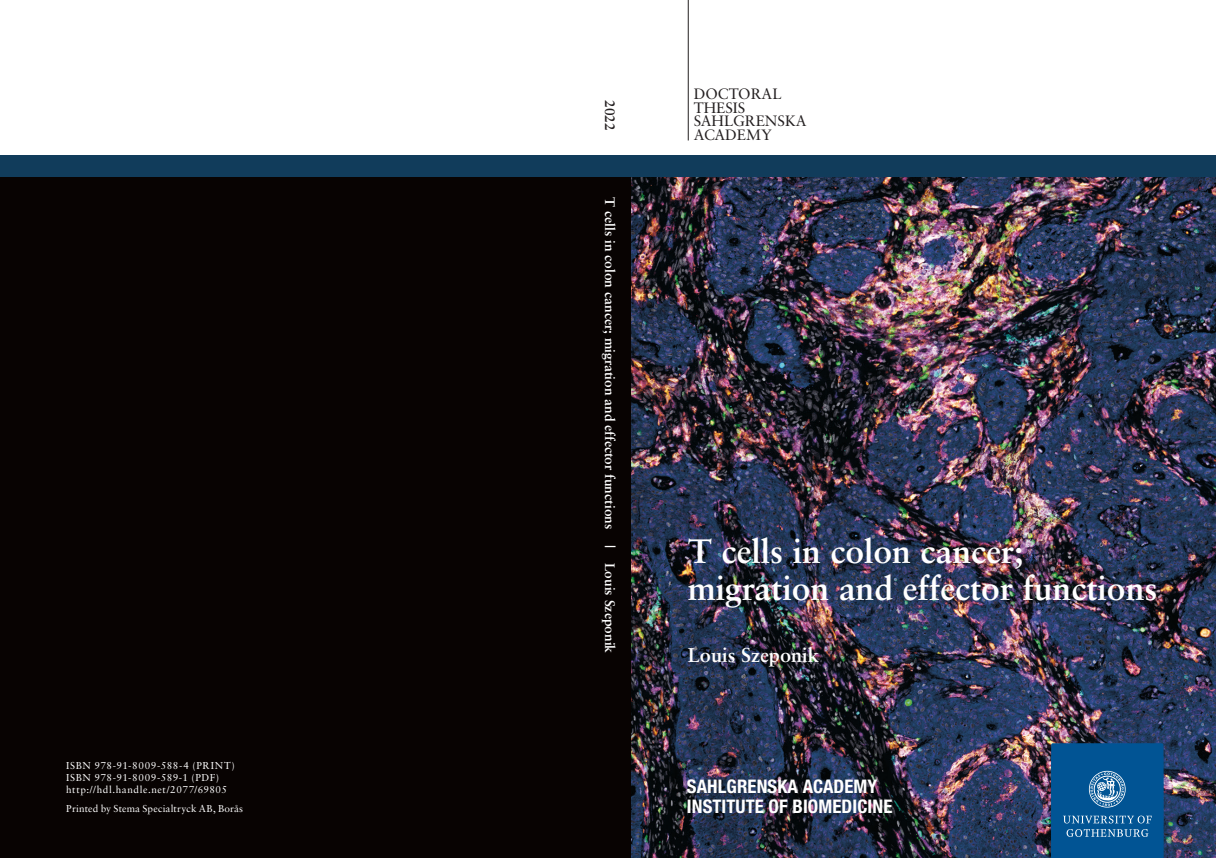
<style>
.page{position:relative;width:1216px;height:858px;background:#fff}
.page>*{position:absolute;margin:0;border:0;box-sizing:border-box;transform-origin:0 0}
.Main_heading_front{font:700 33.75px/37.5px "Sabon LT Std";color:#fff}
.Name_Author{font:700 20px "Sabon LT Std";color:#fff}
.Ämnesidentitet{font:700 condensed 18.75px "Helvetica Neue LT Std";letter-spacing:.005em;color:#fff}
.Doctoral_Licentiate{font:15px "Sabon LT Std";color:#231f20}
.t1{font:700 13.75px "Sabon LT Std";color:#fff}
.t2{font:700 13.75px "Sabon LT Std";color:#231f20}
.A_ISBN{font:10px "Sabon LT Std";letter-spacing:.055em;color:#fff}
.Year_back{font:10px "Sabon LT Std";letter-spacing:.015em;color:#fff}
</style>
<div class="page">
<div style="left:0;top:166px;width:1215px;height:691px;background:#080302"></div>
<img style="left:631px;top:177px;width:584px;height:680px">
<div style="left:0;top:155px;width:1215px;height:22px;background:#113c5b"></div>
<svg style="left:1051px;top:743px;width:112px;height:114px;background:#115f9a"></svg>
<hr style="left:688px;top:0;width:1px;height:140px;background:#231f20">
<p class="A_ISBN" style="left:66px;top:759px;width:170px">ISBN 978-91-8009-588-4 (PRINT)</p>
<p class="A_ISBN" style="left:66px;top:771px;width:154px">ISBN 978-91-8009-589-1 (PDF)</p>
<p class="A_ISBN" style="left:66px;top:783px;width:162px">http://hdl.handle.net/2077/69805</p>
<p class="Year_back" style="left:66px;top:802px;width:178px">Printed by Stema Specialtryck AB, Borås</p>
<p class="t2" style="left:618px;top:100px;width:32px;rotate:90deg">2022</p>
<p class="t1" style="left:618px;top:197px;width:457px;rotate:90deg">T cells in colon cancer; migration and effector functions | Louis Szeponik</p>
<p class="Doctoral_Licentiate" style="left:693px;top:85px;width:89px">DOCTORAL</p>
<p class="Doctoral_Licentiate" style="left:693px;top:98px;width:53px">THESIS</p>
<p class="Doctoral_Licentiate" style="left:693px;top:112px;width:114px">SAHLGRENSKA</p>
<p class="Doctoral_Licentiate" style="left:693px;top:126px;width:80px">ACADEMY</p>
<p class="Main_heading_front" style="left:687px;top:531px;width:471px">T cells in colon cancer; migration and effector functions</p>
<p class="Name_Author" style="left:687px;top:642px;width:133px">Louis Szeponik</p>
<p class="Ämnesidentitet" style="left:687px;top:774px;width:192px">SAHLGRENSKA ACADEMY</p>
<p class="Ämnesidentitet" style="left:687px;top:794px;width:207px">INSTITUTE OF BIOMEDICINE</p>
</div>
